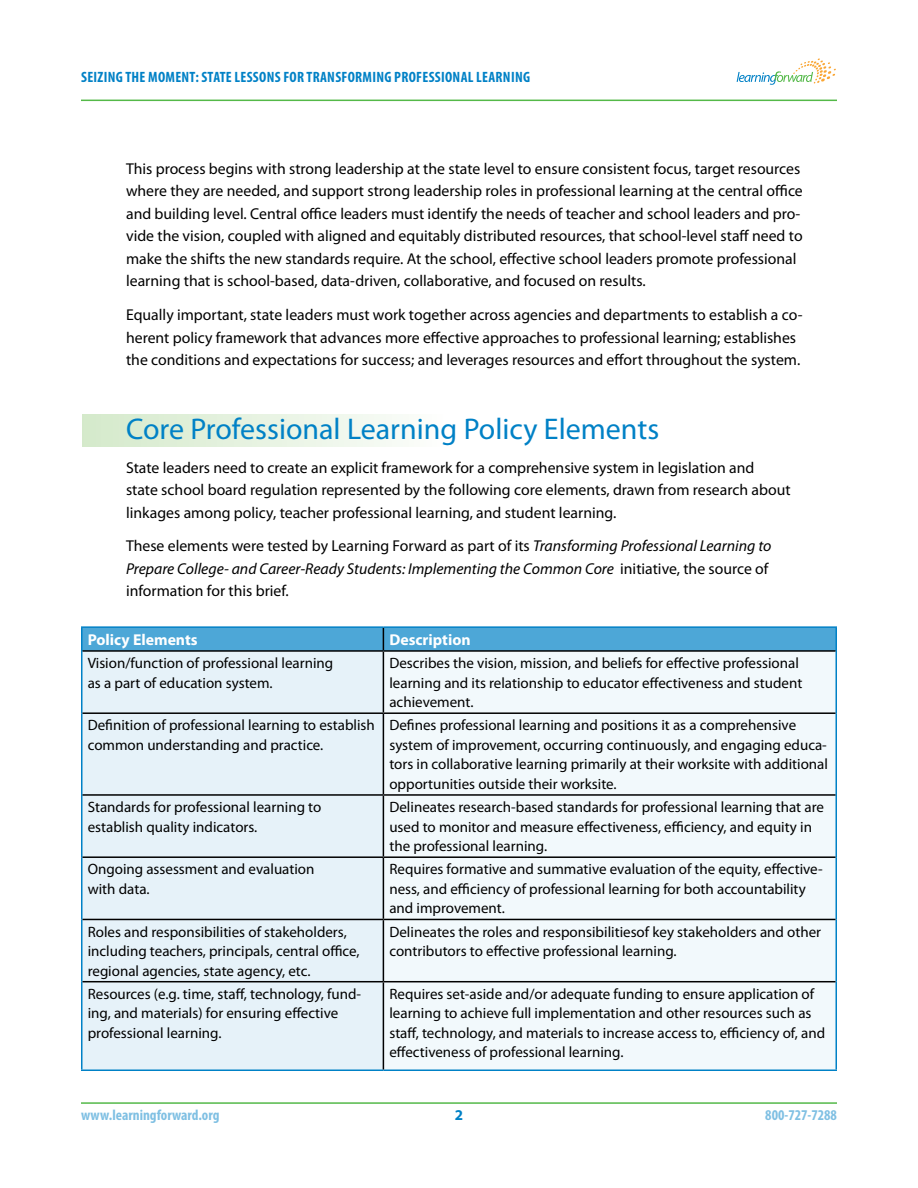
<style>
.page{position:relative;width:918px;height:1188px;background:#fff}
.page>*{position:absolute;margin:0;border:0;box-sizing:border-box;transform-origin:0 0}
.t1{font:30px "Myriad Pro";color:#0081c6}
.t2{font:15.75px/22.5px "Myriad Pro";color:#000}
.t3{font:italic 15.75px/22.5px "Myriad Pro";color:#000}
.t4{font:700 15.75px "Myriad Pro";color:#fff}
.t5{font:15px/19.5px "Myriad Pro";color:#000}
.t6{font:700 condensed 15px "Myriad Pro";letter-spacing:.02em;color:#0081c6}
.t7{font:700 condensed 15px "Myriad Pro";color:#80c0e3}
.t8{font:700 15px "Myriad Pro";color:#0081c6}
.s1{font-style:normal}
</style>
<div class="page">
<hr style="left:81px;top:100px;width:756px;height:1px;background:#54b948">
<hr style="left:81px;top:1102px;width:756px;height:2px;background:#54b948">
<svg style="left:737px;top:58px;width:99px;height:27px"></svg>
<div style="left:82px;top:414px;width:365px;height:32px;background:linear-gradient(to right,#d4e9ca,#fdfefc)"></div>
<div style="left:82px;top:652px;width:301px;height:418px;background:#e6f2f9"></div>
<div style="left:384px;top:652px;width:452px;height:418px;background:#f2f9fc"></div>
<hr style="left:81px;top:626px;width:302px;height:2px;background:#0081c6">
<hr style="left:383px;top:626px;width:454px;height:2px;background:#0081c6">
<hr style="left:81px;top:651px;width:1px;height:62px;background:#0081c6">
<hr style="left:836px;top:651px;width:1px;height:62px;background:#0081c6">
<hr style="left:81px;top:713px;width:1px;height:82px;background:#0081c6">
<hr style="left:836px;top:713px;width:1px;height:82px;background:#0081c6">
<hr style="left:81px;top:795px;width:1px;height:62px;background:#0081c6">
<hr style="left:836px;top:795px;width:1px;height:62px;background:#0081c6">
<hr style="left:81px;top:857px;width:1px;height:62px;background:#0081c6">
<hr style="left:836px;top:857px;width:1px;height:62px;background:#0081c6">
<hr style="left:81px;top:919px;width:1px;height:63px;background:#0081c6">
<hr style="left:836px;top:919px;width:1px;height:63px;background:#0081c6">
<hr style="left:81px;top:982px;width:1px;height:88px;background:#0081c6">
<hr style="left:836px;top:982px;width:1px;height:88px;background:#0081c6">
<hr style="left:81px;top:1070px;width:302px;height:1px;background:#0081c6">
<hr style="left:383px;top:1070px;width:454px;height:1px;background:#0081c6">
<div style="left:81px;top:627px;width:756px;height:24px;background:#4da7d7"></div>
<hr style="left:82px;top:650px;width:301px;height:2px;background:#000">
<hr style="left:383px;top:650px;width:453px;height:2px;background:#000">
<hr style="left:383px;top:652px;width:1px;height:60px;background:#000">
<hr style="left:82px;top:712px;width:301px;height:2px;background:#000">
<hr style="left:383px;top:712px;width:453px;height:2px;background:#000">
<hr style="left:383px;top:714px;width:1px;height:80px;background:#000">
<hr style="left:82px;top:794px;width:301px;height:2px;background:#000">
<hr style="left:383px;top:794px;width:453px;height:2px;background:#000">
<hr style="left:383px;top:796px;width:1px;height:60px;background:#000">
<hr style="left:82px;top:856px;width:301px;height:2px;background:#000">
<hr style="left:383px;top:856px;width:453px;height:2px;background:#000">
<hr style="left:383px;top:858px;width:1px;height:61px;background:#000">
<hr style="left:82px;top:919px;width:301px;height:1px;background:#000">
<hr style="left:383px;top:919px;width:453px;height:1px;background:#000">
<hr style="left:383px;top:920px;width:1px;height:61px;background:#000">
<hr style="left:82px;top:981px;width:301px;height:1px;background:#000">
<hr style="left:383px;top:981px;width:453px;height:1px;background:#000">
<hr style="left:383px;top:982px;width:1px;height:88px;background:#000">
<p class="t6" style="left:81px;top:68px;width:451px">SEIZING THE MOMENT: STATE LESSONS FOR TRANSFORMING PROFESSIONAL LEARNING</p>
<p class="t2" style="left:126px;top:157px;width:678px">This process begins with strong leadership at the state level to ensure consistent focus, target resources where they are needed, and support strong leadership roles in professional learning at the central office and building level. Central office leaders must identify the needs of teacher and school leaders and pro&shy;vide the vision, coupled with aligned and equitably distributed resources, that school-level staff need to make the shifts the new standards require. At the school, effective school leaders promote professional learning that is school-based, data-driven, collaborative, and focused on results.</p>
<p class="t2" style="left:126px;top:303px;width:678px">Equally important, state leaders must work together across agencies and departments to establish a co&shy;herent policy framework that advances more effective approaches to professional learning; establishes the conditions and expectations for success; and leverages resources and effort throughout the system.</p>
<h1 class="t1" style="left:126px;top:410px;width:535px">Core Professional Learning Policy Elements</h1>
<p class="t2" style="left:126px;top:456px;width:666px">State leaders need to create an explicit framework for a comprehensive system in legislation and<br>state school board regulation represented by the following core elements, drawn from research about linkages among policy, teacher professional learning, and student learning.</p>
<p class="t3" style="left:126px;top:534px;width:647px"><span class="s1">These elements were tested by Learning Forward as part of its</span> Transforming Professional Learning to<br>Prepare College- and Career-Ready Students: Implementing the Common Core <span class="s1">initiative, the source of information for this brief.</span></p>
<p class="t4" style="left:88px;top:629px;width:111px">Policy Elements</p>
<p class="t4" style="left:389px;top:629px;width:83px">Description</p>
<p class="t5" style="left:88px;top:653px;width:247px">Vision/function of professional learning as a part of education system.</p>
<p class="t5" style="left:389px;top:653px;width:414px">Describes the vision, mission, and beliefs for effective professional learning and its relationship to educator effectiveness and student achievement.</p>
<p class="t5" style="left:88px;top:715px;width:289px">Definition of professional learning to establish common understanding and practice.</p>
<p class="t5" style="left:389px;top:715px;width:440px">Defines professional learning and positions it as a comprehensive system of improvement, occurring continuously, and engaging educa&shy;tors in collaborative learning primarily at their worksite with additional opportunities outside their worksite.</p>
<p class="t5" style="left:88px;top:797px;width:235px">Standards for professional learning to establish quality indicators.</p>
<p class="t5" style="left:389px;top:797px;width:436px">Delineates research-based standards for professional learning that are used to monitor and measure effectiveness, efficiency, and equity in the professional learning.</p>
<p class="t5" style="left:88px;top:859px;width:228px">Ongoing assessment and evaluation with data.</p>
<p class="t5" style="left:389px;top:859px;width:435px">Requires formative and summative evaluation of the equity, effective&shy;ness, and efficiency of professional learning for both accountability and improvement.</p>
<p class="t5" style="left:88px;top:922px;width:273px">Roles and responsibilities of stakeholders, including teachers, principals, central office, regional agencies, state agency, etc.</p>
<p class="t5" style="left:389px;top:922px;width:433px">Delineates the roles and responsibilitiesof key stakeholders and other contributors to effective professional learning.</p>
<p class="t5" style="left:88px;top:984px;width:275px">Resources (e.g. time, staff, technology, fund&shy;ing, and materials) for ensuring effective professional learning.</p>
<p class="t5" style="left:389px;top:984px;width:437px">Requires set-aside and/or adequate funding to ensure application of learning to achieve full implementation and other resources such as staff, technology, and materials to increase access to, efficiency of, and effectiveness of professional learning.</p>
<p class="t7" style="left:81px;top:1106px;width:140px">www.learningforward.org</p>
<p class="t7" style="left:765px;top:1106px;width:73px">800-727-7288</p>
<p class="t8" style="left:455px;top:1105px;width:10px">2</p>
</div>
